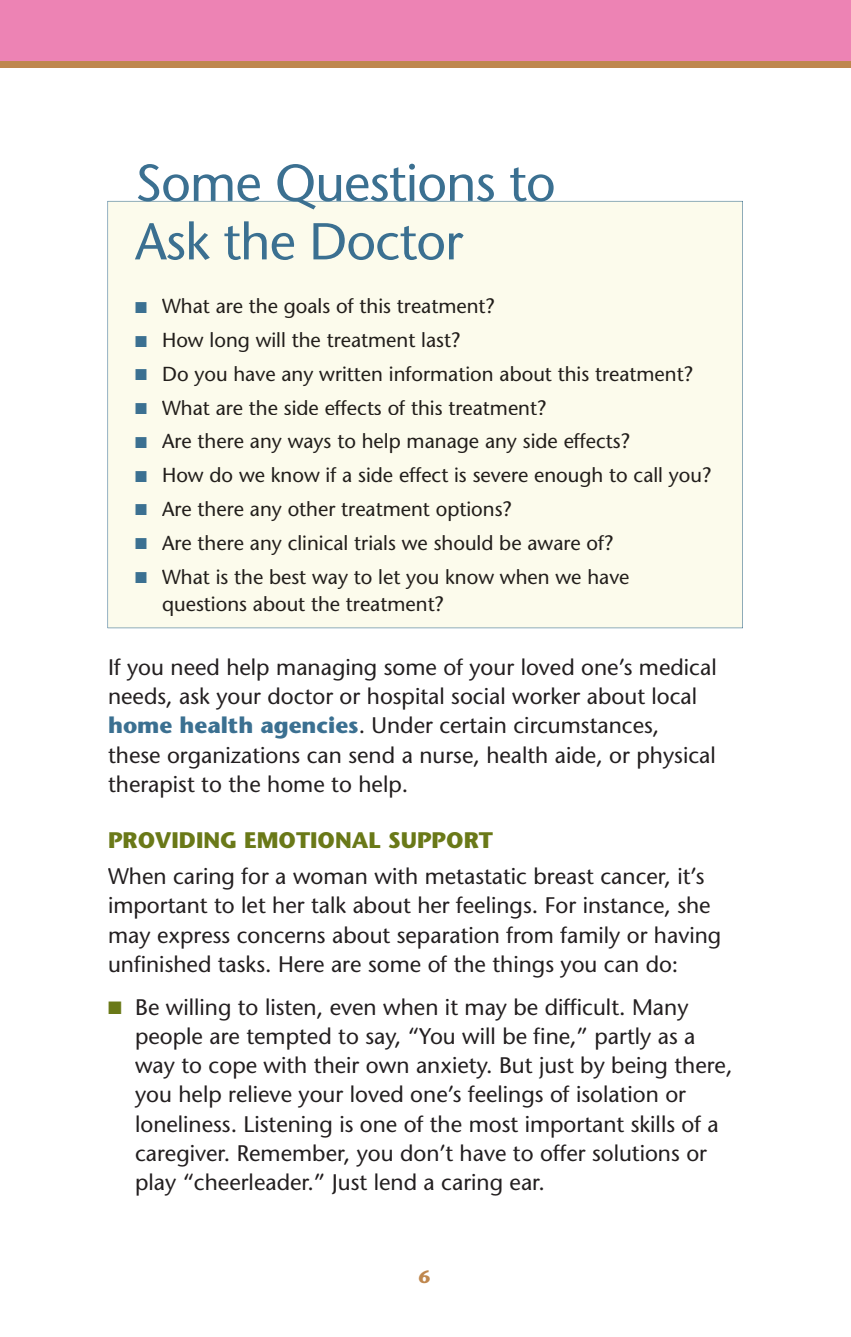
<style>
.page{position:relative;width:851px;height:1337px;background:#fff}
.page>*{position:absolute;margin:0;border:0;box-sizing:border-box;transform-origin:0 0}
.t1{font:51.75px/58.5px "Stone Sans";letter-spacing:-.015em;color:#3b7091}
.t2{font:22.5px/29.2px "Stone Sans";color:#231f20}
.t3{font:700 22.5px "Stone Sans";color:#6a7918}
.t4{font:20.25px/27px "Stone Sans";color:#221e1b}
.t5{font:700 18px "Stone Sans";color:#bf874e}
.s1{color:#3b7091}
.s2{font-weight:700;color:#3b7091}
.s3{color:#6a7918}
</style>
<div class="page">
<div style="left:0;top:0;width:850px;height:61px;background:#ed83b4"></div>
<div style="left:0;top:61px;width:850px;height:7px;background:#bf874e"></div>
<div style="left:107px;top:201px;width:636px;height:427px;background:#fcfbec"></div>
<div style="left:162px;top:298px;width:332px;height:20px;background:#fcfbec"></div>
<div style="left:164px;top:332px;width:295px;height:20px;background:#fcfbec"></div>
<div style="left:164px;top:366px;width:528px;height:20px;background:#fcfbec"></div>
<div style="left:162px;top:400px;width:383px;height:15px;background:#fcfbec"></div>
<div style="left:162px;top:433px;width:467px;height:20px;background:#fcfbec"></div>
<div style="left:164px;top:467px;width:546px;height:20px;background:#fcfbec"></div>
<div style="left:162px;top:501px;width:349px;height:20px;background:#fcfbec"></div>
<div style="left:162px;top:535px;width:450px;height:20px;background:#fcfbec"></div>
<div style="left:162px;top:568px;width:467px;height:20px;background:#fcfbec"></div>
<div style="left:163px;top:595px;width:280px;height:20px;background:#fcfbec"></div>
<h1 class="t1" style="left:135px;top:154px;width:422px">Some Questions to<br>Ask the Doctor</h1>
<p class="t4" style="left:135px;top:293px;width:361px"><span class="s1">■</span> What are the goals of this treatment?</p>
<p class="t4" style="left:135px;top:327px;width:327px"><span class="s1">■</span> How long will the treatment last?</p>
<p class="t4" style="left:135px;top:360px;width:559px"><span class="s1">■</span> Do you have any written information about this treatment?</p>
<p class="t4" style="left:135px;top:394px;width:413px"><span class="s1">■</span> What are the side effects of this treatment?</p>
<p class="t4" style="left:135px;top:428px;width:496px"><span class="s1">■</span> Are there any ways to help manage any side effects?</p>
<p class="t4" style="left:135px;top:462px;width:578px"><span class="s1">■</span> How do we know if a side effect is severe enough to call you?</p>
<p class="t4" style="left:135px;top:495px;width:378px"><span class="s1">■</span> Are there any other treatment options?</p>
<p class="t4" style="left:135px;top:529px;width:480px"><span class="s1">■</span> Are there any clinical trials we should be aware of?</p>
<p class="t4" style="left:162px;top:563px;width:469px;text-indent:-27px"><span class="s1">■</span> What is the best way to let you know when we have questions about the treatment?</p>
<p class="t2" style="left:108px;top:652px;width:610px">If you need help managing some of your loved one’s medical needs, ask your doctor or hospital social worker about local <span class="s2">home health agencies</span>. Under certain circumstances, these organizations can send a nurse, health aide, or physical therapist to the home to help.</p>
<p class="t3" style="left:108px;top:827px;width:386px">PROVIDING EMOTIONAL SUPPORT</p>
<p class="t2" style="left:108px;top:861px;width:614px">When caring for a woman with metastatic breast cancer, it’s important to let her talk about her feelings. For instance, she may express concerns about separation from family or having unfinished tasks. Here are some of the things you can do:</p>
<p class="t2" style="left:135px;top:992px;width:599px;text-indent:-27px"><span class="s3">■</span> Be willing to listen, even when it may be difficult. Many people are tempted to say, “You will be fine,” partly as a way to cope with their own anxiety. But just by being there, you help relieve your loved one’s feelings of isolation or loneliness. Listening is one of the most important skills of a caregiver. Remember, you don’t have to offer solutions or play “cheerleader.” Just lend a caring ear.</p>
<p class="t5" style="left:418px;top:1265px;width:13px">6</p>
</div>
